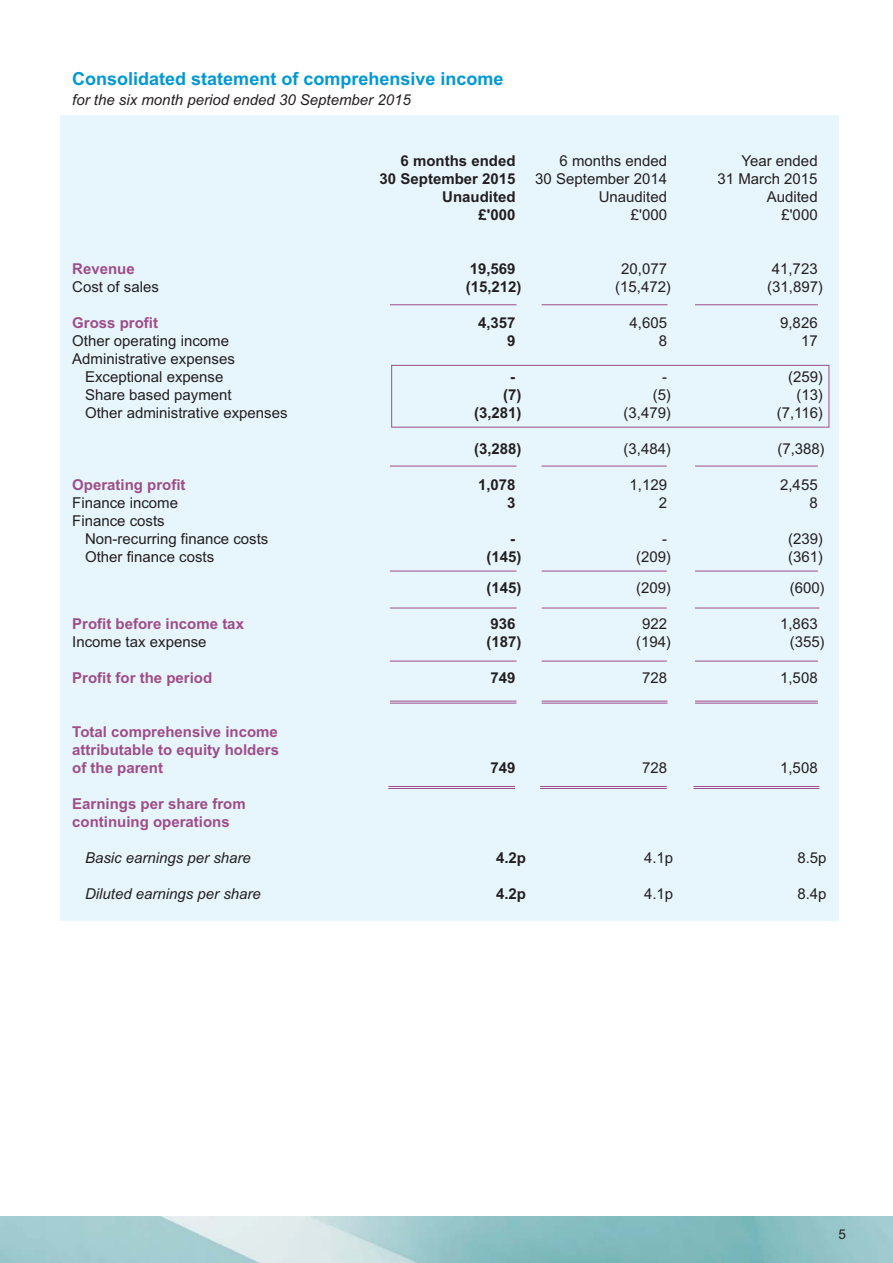
<style>
.page{position:relative;width:893px;height:1263px;background:#fff}
.page>*{position:absolute;margin:0;border:0;box-sizing:border-box;transform-origin:0 0}
.t1{font:700 18px "Arial";color:#0098d6}
.t2{font:15px/18px "Arial";color:#231f20;text-align:center}
.t3{font:700 15px/18px "Arial";color:#9f4d8a;text-align:justify}
.t4{font:700 15px "Arial";color:#231f20}
.t5{font:italic 15px "Arial";color:#231f20}
.t6{font:13.5px "Arial";color:#231f20}
</style>
<div class="page">
<div style="left:60px;top:116px;width:778px;height:805px;background:#e7f6fd"></div>
<hr style="left:390px;top:304px;width:126px;height:1px;background:#9f4d8a">
<hr style="left:390px;top:571px;width:126px;height:1px;background:#9f4d8a">
<hr style="left:390px;top:608px;width:126px;height:1px;background:#9f4d8a">
<hr style="left:390px;top:661px;width:126px;height:1px;background:#9f4d8a">
<hr style="left:388px;top:786px;width:127px;height:1px;background:#9f4d8a">
<hr style="left:388px;top:788px;width:127px;height:1px;background:#9f4d8a">
<hr style="left:542px;top:304px;width:126px;height:1px;background:#9f4d8a">
<hr style="left:542px;top:571px;width:125px;height:1px;background:#9f4d8a">
<hr style="left:542px;top:608px;width:125px;height:1px;background:#9f4d8a">
<hr style="left:542px;top:661px;width:125px;height:1px;background:#9f4d8a">
<hr style="left:540px;top:786px;width:127px;height:1px;background:#9f4d8a">
<hr style="left:540px;top:788px;width:127px;height:1px;background:#9f4d8a">
<hr style="left:695px;top:304px;width:123px;height:1px;background:#9f4d8a">
<hr style="left:695px;top:571px;width:123px;height:1px;background:#9f4d8a">
<hr style="left:390px;top:466px;width:126px;height:1px;background:#9f4d8a">
<hr style="left:542px;top:466px;width:125px;height:1px;background:#9f4d8a">
<hr style="left:695px;top:466px;width:123px;height:1px;background:#9f4d8a">
<hr style="left:695px;top:608px;width:124px;height:1px;background:#9f4d8a">
<hr style="left:695px;top:661px;width:123px;height:1px;background:#9f4d8a">
<hr style="left:390px;top:701px;width:126px;height:1px;background:#9f4d8a">
<hr style="left:390px;top:703px;width:126px;height:1px;background:#9f4d8a">
<hr style="left:542px;top:701px;width:125px;height:1px;background:#9f4d8a">
<hr style="left:542px;top:703px;width:125px;height:1px;background:#9f4d8a">
<hr style="left:695px;top:701px;width:123px;height:1px;background:#9f4d8a">
<hr style="left:695px;top:703px;width:123px;height:1px;background:#9f4d8a">
<hr style="left:693px;top:786px;width:126px;height:1px;background:#9f4d8a">
<hr style="left:693px;top:788px;width:126px;height:1px;background:#9f4d8a">
<div style="left:391px;top:365px;width:438px;height:62px;border:1px solid #9f4d8a"></div>
<p class="t1" style="left:72px;top:73px;width:433px">Consolidated statement of comprehensive income</p>
<p class="t5" style="left:72px;top:94px;width:340px">for the six month period ended 30 September 2015</p>
<p class="t4" style="left:401px;top:156px;width:117px">6 months ended</p>
<p class="t2" style="left:559px;top:154px;width:109px">6 months ended</p>
<p class="t2" style="left:741px;top:154px;width:78px">Year ended</p>
<p class="t4" style="left:380px;top:174px;width:137px">30 September 2015</p>
<p class="t2" style="left:535px;top:172px;width:133px">30 September 2014</p>
<p class="t2" style="left:718px;top:172px;width:102px">31 March 2015</p>
<p class="t4" style="left:442px;top:192px;width:75px">Unaudited</p>
<p class="t2" style="left:599px;top:190px;width:70px">Unaudited</p>
<p class="t2" style="left:767px;top:190px;width:52px">Audited</p>
<p class="t4" style="left:479px;top:210px;width:38px">£'000</p>
<p class="t2" style="left:631px;top:208px;width:38px">£'000</p>
<p class="t2" style="left:781px;top:208px;width:38px">£'000</p>
<p class="t3" style="left:72px;top:262px;width:64px">Revenue</p>
<p class="t4" style="left:470px;top:264px;width:47px">19,569</p>
<p class="t2" style="left:621px;top:262px;width:47px">20,077</p>
<p class="t2" style="left:772px;top:262px;width:47px">41,723</p>
<p class="t2" style="left:72px;top:280px;width:88px">Cost of sales</p>
<p class="t4" style="left:466px;top:282px;width:57px">(15,212)</p>
<p class="t2" style="left:615px;top:280px;width:57px">(15,472)</p>
<p class="t2" style="left:767px;top:280px;width:57px">(31,897)</p>
<p class="t3" style="left:72px;top:316px;width:87px">Gross profit</p>
<p class="t4" style="left:478px;top:318px;width:39px">4,357</p>
<p class="t2" style="left:629px;top:316px;width:39px">4,605</p>
<p class="t2" style="left:780px;top:316px;width:39px">9,826</p>
<p class="t2" style="left:72px;top:334px;width:158px">Other operating income</p>
<p class="t4" style="left:507px;top:336px;width:10px">9</p>
<p class="t2" style="left:659px;top:334px;width:10px">8</p>
<p class="t2" style="left:801px;top:334px;width:18px">17</p>
<p class="t2" style="left:72px;top:352px;width:164px">Administrative expenses<br>Exceptional expense</p>
<p class="t4" style="left:511px;top:372px;width:6px">-</p>
<p class="t2" style="left:662px;top:370px;width:6px">-</p>
<p class="t2" style="left:788px;top:370px;width:37px">(259)</p>
<p class="t2" style="left:85px;top:388px;width:148px">Share based payment</p>
<p class="t4" style="left:503px;top:390px;width:20px">(7)</p>
<p class="t2" style="left:653px;top:388px;width:20px">(5)</p>
<p class="t2" style="left:796px;top:388px;width:28px">(13)</p>
<p class="t2" style="left:85px;top:406px;width:204px">Other administrative expenses</p>
<p class="t4" style="left:474px;top:408px;width:49px">(3,281)</p>
<p class="t2" style="left:623px;top:406px;width:49px">(3,479)</p>
<p class="t2" style="left:777px;top:406px;width:48px">(7,116)</p>
<p class="t4" style="left:474px;top:444px;width:49px">(3,288)</p>
<p class="t2" style="left:623px;top:442px;width:49px">(3,484)</p>
<p class="t2" style="left:777px;top:442px;width:49px">(7,388)</p>
<p class="t3" style="left:72px;top:478px;width:115px">Operating profit</p>
<p class="t4" style="left:478px;top:480px;width:39px">1,078</p>
<p class="t2" style="left:629px;top:478px;width:39px">1,129</p>
<p class="t2" style="left:780px;top:478px;width:39px">2,455</p>
<p class="t2" style="left:72px;top:496px;width:107px">Finance income</p>
<p class="t4" style="left:507px;top:498px;width:10px">3</p>
<p class="t2" style="left:659px;top:496px;width:10px">2</p>
<p class="t2" style="left:809px;top:496px;width:10px">8</p>
<p class="t2" style="left:85px;top:514px;width:185px;text-align:left;text-indent:-13px">Finance costs<br>Non-recurring finance costs</p>
<p class="t4" style="left:511px;top:534px;width:6px">-</p>
<p class="t2" style="left:662px;top:532px;width:6px">-</p>
<p class="t2" style="left:788px;top:532px;width:37px">(239)</p>
<p class="t2" style="left:85px;top:550px;width:131px">Other finance costs</p>
<p class="t4" style="left:486px;top:552px;width:37px">(145)</p>
<p class="t2" style="left:636px;top:550px;width:37px">(209)</p>
<p class="t2" style="left:788px;top:550px;width:37px">(361)</p>
<p class="t4" style="left:486px;top:582px;width:37px">(145)</p>
<p class="t2" style="left:636px;top:580px;width:37px">(209)</p>
<p class="t2" style="left:790px;top:580px;width:37px">(600)</p>
<p class="t3" style="left:72px;top:616px;width:173px">Profit before income tax</p>
<p class="t4" style="left:491px;top:618px;width:27px">936</p>
<p class="t2" style="left:642px;top:616px;width:27px">922</p>
<p class="t2" style="left:780px;top:616px;width:39px">1,863</p>
<p class="t2" style="left:72px;top:634px;width:136px">Income tax expense</p>
<p class="t4" style="left:486px;top:636px;width:37px">(187)</p>
<p class="t2" style="left:636px;top:634px;width:37px">(194)</p>
<p class="t2" style="left:790px;top:634px;width:37px">(355)</p>
<p class="t3" style="left:72px;top:670px;width:142px">Profit for the period</p>
<p class="t4" style="left:491px;top:672px;width:27px">749</p>
<p class="t2" style="left:642px;top:670px;width:27px">728</p>
<p class="t2" style="left:780px;top:670px;width:39px">1,508</p>
<p class="t3" style="left:72px;top:724px;width:208px">Total comprehensive income attributable to equity holders of the parent</p>
<p class="t4" style="left:491px;top:762px;width:27px">749</p>
<p class="t2" style="left:642px;top:760px;width:27px">728</p>
<p class="t2" style="left:780px;top:760px;width:39px">1,508</p>
<p class="t3" style="left:72px;top:796px;width:175px">Earnings per share from continuing operations</p>
<p class="t5" style="left:85px;top:852px;width:167px">Basic earnings per share</p>
<p class="t4" style="left:496px;top:852px;width:32px">4.2p</p>
<p class="t2" style="left:644px;top:850px;width:31px">4.1p</p>
<p class="t2" style="left:797px;top:850px;width:31px">8.5p</p>
<p class="t5" style="left:85px;top:888px;width:177px">Diluted earnings per share</p>
<p class="t4" style="left:496px;top:888px;width:32px">4.2p</p>
<p class="t2" style="left:644px;top:886px;width:31px">4.1p</p>
<p class="t2" style="left:797px;top:886px;width:31px">8.4p</p>
<p class="t6" style="left:839px;top:1229px;width:9px">5</p>
</div>
